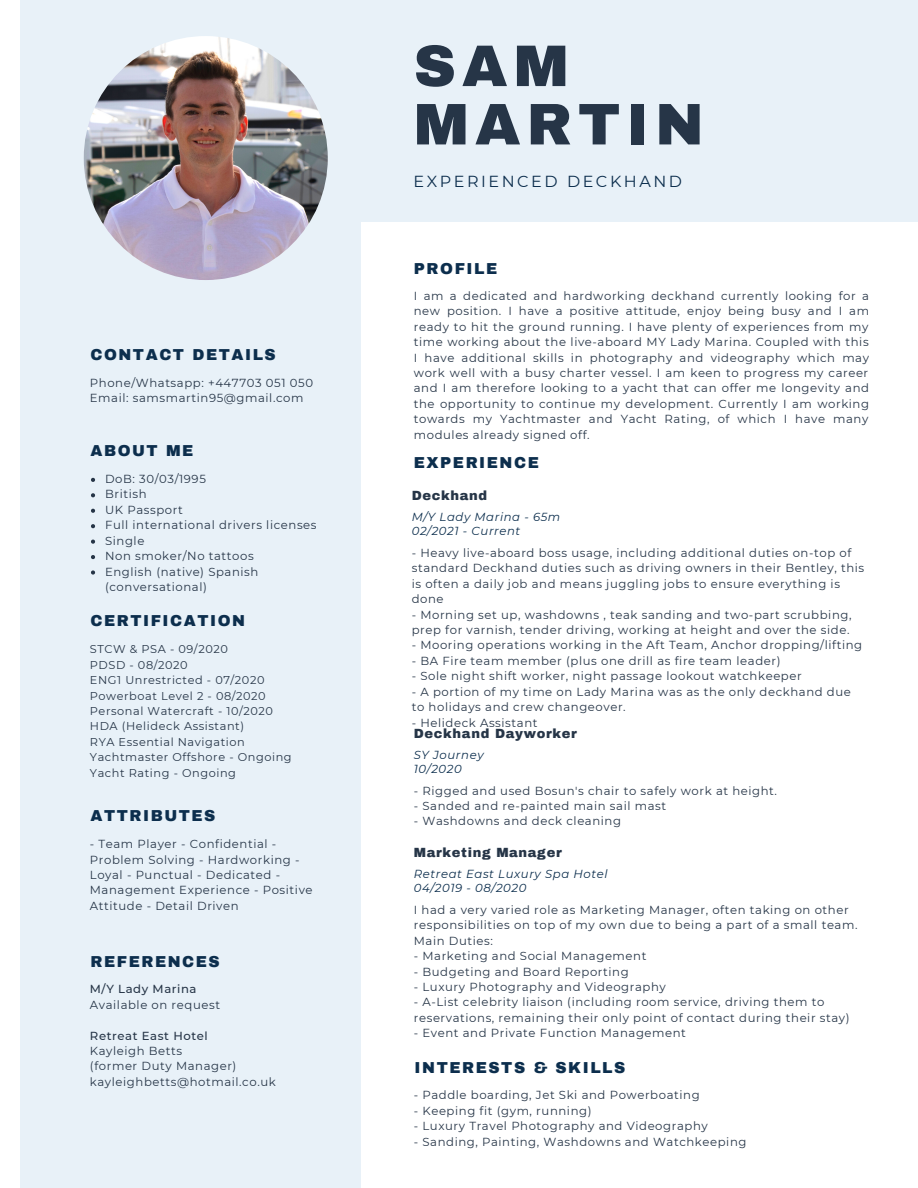
<style>
.page{position:relative;width:918px;height:1188px;background:#fff}
.page>*{position:absolute;margin:0;border:0;box-sizing:border-box;transform-origin:0 0}
.t1{font:900 58.8px "Archivo";letter-spacing:.1em;color:#263547}
.t2{font:15.9px "Montserrat";letter-spacing:.16em;color:#0c2e4d}
.t3{font:900 15.45px "Archivo";letter-spacing:.1em;color:#0c2e4d}
.t4{font:900 13.05px "Archivo";letter-spacing:.05em;color:#263547}
.t5{font:11.7px/15.5px "Montserrat";letter-spacing:.05em;color:#263547}
.t6{font:italic 11.7px "Montserrat";letter-spacing:.05em;color:#0c2e4d}
.t7{font:500 11.7px "Montserrat";letter-spacing:.05em;color:#263547}
.t8{font:11.25px "Montserrat";letter-spacing:.05em;color:#263547}
</style>
<div class="page">
<div style="left:20px;top:0;width:341px;height:1188px;background:#e8f1f8"></div>
<div style="left:23px;top:0;width:895px;height:222px;background:#e8f1f8"></div>
<svg style="left:91px;top:478px;width:4px;height:4px"></svg>
<svg style="left:91px;top:493px;width:4px;height:4px"></svg>
<svg style="left:91px;top:509px;width:4px;height:4px"></svg>
<svg style="left:91px;top:524px;width:4px;height:4px"></svg>
<svg style="left:91px;top:540px;width:4px;height:4px"></svg>
<svg style="left:91px;top:555px;width:4px;height:4px"></svg>
<svg style="left:91px;top:570px;width:4px;height:5px"></svg>
<img style="left:84px;top:36px;width:244px;height:244px;border-radius:50%">
<p class="t3" style="left:90px;top:347px;width:187px">CONTACT DETAILS</p>
<p class="t5" style="left:90px;top:375px;width:225px">Phone/Whatsapp: +447703 051 050</p>
<p class="t5" style="left:90px;top:390px;width:215px">Email: samsmartin95@gmail.com</p>
<p class="t3" style="left:90px;top:443px;width:105px">ABOUT ME</p>
<p class="t5" style="left:105px;top:471px;width:102px">DoB: 30/03/1995</p>
<p class="t5" style="left:105px;top:486px;width:43px">British</p>
<p class="t5" style="left:105px;top:502px;width:79px">UK Passport</p>
<p class="t5" style="left:105px;top:517px;width:213px">Full international drivers licenses</p>
<p class="t5" style="left:105px;top:533px;width:41px">Single</p>
<p class="t5" style="left:105px;top:548px;width:150px">Non smoker/No tattoos</p>
<p class="t5" style="left:105px;top:564px;width:155px">English (native) Spanish (conversational)</p>
<p class="t3" style="left:90px;top:613px;width:156px">CERTIFICATION</p>
<p class="t8" style="left:90px;top:642px;width:139px">STCW &amp; PSA - 09/2020</p>
<p class="t8" style="left:90px;top:658px;width:99px">PDSD - 08/2020</p>
<p class="t8" style="left:90px;top:673px;width:176px">ENG1 Unrestricted - 07/2020</p>
<p class="t8" style="left:90px;top:689px;width:177px">Powerboat Level 2 - 08/2020</p>
<p class="t8" style="left:90px;top:704px;width:185px">Personal Watercraft - 10/2020</p>
<p class="t8" style="left:90px;top:720px;width:156px">HDA (Helideck Assistant)</p>
<p class="t8" style="left:90px;top:735px;width:156px">RYA Essential Navigation</p>
<p class="t8" style="left:90px;top:750px;width:203px">Yachtmaster Offshore - Ongoing</p>
<p class="t8" style="left:90px;top:766px;width:148px">Yacht Rating - Ongoing</p>
<p class="t3" style="left:90px;top:808px;width:127px">ATTRIBUTES</p>
<p class="t5" style="left:90px;top:836px;width:224px">- Team Player - Confidential -<br>Problem Solving - Hardworking -<br>Loyal - Punctual - Dedicated -<br>Management Experience - Positive<br>Attitude - Detail Driven</p>
<p class="t3" style="left:90px;top:953px;width:131px">REFERENCES</p>
<p class="t7" style="left:90px;top:982px;width:108px">M/Y Lady Marina</p>
<p class="t5" style="left:90px;top:997px;width:132px">Available on request</p>
<p class="t7" style="left:90px;top:1028px;width:119px">Retreat East Hotel</p>
<p class="t5" style="left:90px;top:1043px;width:94px">Kayleigh Betts</p>
<p class="t5" style="left:90px;top:1059px;width:148px">(former Duty Manager)</p>
<p class="t5" style="left:90px;top:1074px;width:187px">kayleighbetts@hotmail.co.uk</p>
<p class="t1" style="left:414px;top:34px;width:157px">SAM</p>
<p class="t1" style="left:414px;top:93px;width:292px">MARTIN</p>
<p class="t2" style="left:414px;top:171px;width:270px">EXPERIENCED DECKHAND</p>
<p class="t3" style="left:414px;top:261px;width:85px">PROFILE</p>
<p class="t5" style="left:414px;top:288px;width:457px;text-align:justify">I am a dedicated and hardworking deckhand currently looking for a new position. I have a positive attitude, enjoy being busy and I am ready to hit the ground running. I have plenty of experiences from my time working about the live-aboard MY Lady Marina. Coupled with this I have additional skills in photography and videography which may work well with a busy charter vessel. I am keen to progress my career and I am therefore looking to a yacht that can offer me longevity and the opportunity to continue my development. Currently I am working towards my Yachtmaster and Yacht Rating, of which I have many modules already signed off.</p>
<p class="t3" style="left:414px;top:454px;width:127px">EXPERIENCE</p>
<p class="t4" style="left:412px;top:489px;width:77px">Deckhand</p>
<p class="t6" style="left:412px;top:510px;width:150px">M/Y Lady Marina - 65m</p>
<p class="t6" style="left:412px;top:524px;width:110px">02/2021 - Current</p>
<p class="t5" style="left:412px;top:545px;width:454px">- Heavy live-aboard boss usage, including additional duties on-top of standard Deckhand duties such as driving owners in their Bentley, this is often a daily job and means juggling jobs to ensure everything is done</p>
<p class="t5" style="left:412px;top:607px;width:441px">- Morning set up, washdowns , teak sanding and two-part scrubbing, prep for varnish, tender driving, working at height and over the side.</p>
<p class="t5" style="left:412px;top:638px;width:452px">- Mooring operations working in the Aft Team, Anchor dropping/lifting</p>
<p class="t5" style="left:412px;top:653px;width:370px">- BA Fire team member (plus one drill as fire team leader)</p>
<p class="t5" style="left:412px;top:668px;width:391px">- Sole night shift worker, night passage lookout watchkeeper</p>
<p class="t5" style="left:412px;top:684px;width:441px">- A portion of my time on Lady Marina was as the only deckhand due to holidays and crew changeover.</p>
<p class="t5" style="left:412px;top:715px;width:127px">- Helideck Assistant</p>
<p class="t4" style="left:414px;top:727px;width:165px">Deckhand Dayworker</p>
<p class="t6" style="left:414px;top:747px;width:71px">SY Journey</p>
<p class="t6" style="left:414px;top:762px;width:50px">10/2020</p>
<p class="t5" style="left:414px;top:783px;width:365px">- Rigged and used Bosun's chair to safely work at height.</p>
<p class="t5" style="left:414px;top:798px;width:254px">- Sanded and re-painted main sail mast</p>
<p class="t5" style="left:414px;top:813px;width:209px">- Washdowns and deck cleaning</p>
<p class="t4" style="left:414px;top:846px;width:149px">Marketing Manager</p>
<p class="t6" style="left:414px;top:867px;width:195px">Retreat East Luxury Spa Hotel</p>
<p class="t6" style="left:414px;top:881px;width:114px">04/2019 - 08/2020</p>
<p class="t5" style="left:414px;top:902px;width:445px">I had a very varied role as Marketing Manager, often taking on other responsibilities on top of my own due to being a part of a small team.</p>
<p class="t5" style="left:414px;top:933px;width:81px">Main Duties:</p>
<p class="t5" style="left:414px;top:948px;width:234px">- Marketing and Social Management</p>
<p class="t5" style="left:414px;top:964px;width:216px">- Budgeting and Board Reporting</p>
<p class="t5" style="left:414px;top:979px;width:254px">- Luxury Photography and Videography</p>
<p class="t5" style="left:414px;top:995px;width:437px">- A-List celebrity liaison (including room service, driving them to reservations, remaining their only point of contact during their stay)</p>
<p class="t5" style="left:414px;top:1025px;width:274px">- Event and Private Function Management</p>
<p class="t3" style="left:415px;top:1059px;width:212px">INTERESTS &amp; SKILLS</p>
<p class="t5" style="left:414px;top:1088px;width:287px">- Paddle boarding, Jet Ski and Powerboating</p>
<p class="t5" style="left:414px;top:1103px;width:179px">- Keeping fit (gym, running)</p>
<p class="t5" style="left:414px;top:1118px;width:295px">- Luxury Travel Photography and Videography</p>
<p class="t5" style="left:414px;top:1134px;width:334px">- Sanding, Painting, Washdowns and Watchkeeping</p>
</div>
